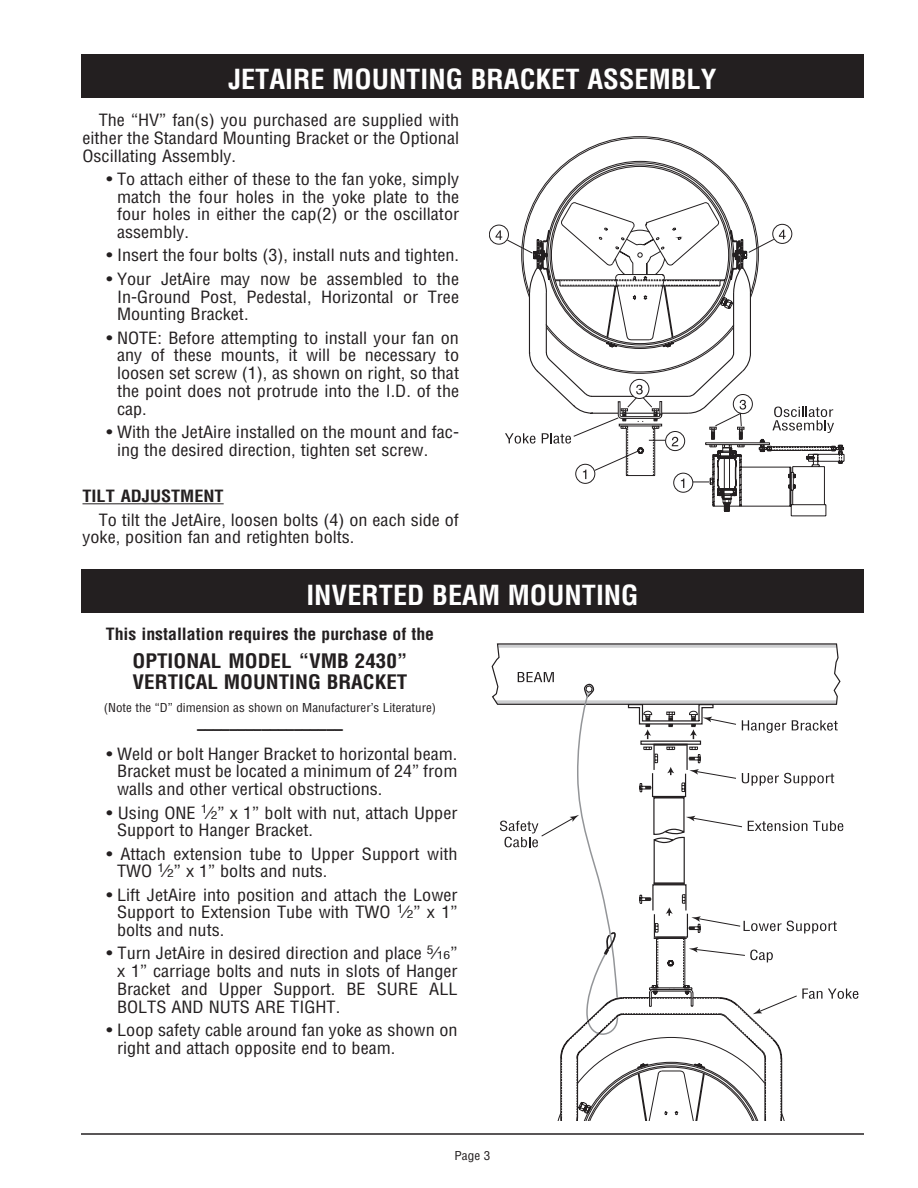
<style>
.page{position:relative;width:918px;height:1188px;background:#fff}
.page>*{position:absolute;margin:0;border:0;box-sizing:border-box;transform-origin:0 0}
.t1{font:700 condensed 27px "Helvetica";color:#fff;scale:1.05 1}
.t2{font:700 condensed 19.5px/21px "Helvetica";color:#231f20;scale:1.08 1}
.t3{font:condensed 16.5px/17.9px "Helvetica";color:#231f20;text-align:justify;scale:1.1 1}
.t4{font:700 condensed 16.5px "Helvetica";color:#231f20;scale:1.08 1}
.t5{font:700 condensed 16.5px "Helvetica";color:#231f20;scale:1.1 1}
.t6{font:700 condensed 15.75px "Helvetica";color:#231f20;scale:1.08 1}
.t7{font:condensed 12px "Helvetica";color:#231f20;scale:1.08 1}
.t8{font:condensed 12px "Helvetica";color:#231f20;scale:1.1 1}
.s1{font-size:10.8px}
</style>
<div class="page">
<div style="left:81px;top:54px;width:783px;height:43px;background:#231f20"></div>
<div style="left:81px;top:570px;width:783px;height:43px;background:#231f20"></div>
<hr style="left:82px;top:503px;width:142px;height:1px;background:#231f20">
<svg style="left:533px;top:137px;width:214px;height:65px"></svg>
<div style="left:489px;top:225px;width:20px;height:20px;border:1px solid #231f20;border-radius:50%"></div>
<svg style="left:496px;top:202px;width:348px;height:314px"></svg>
<svg style="left:492px;top:643px;width:347px;height:59px"></svg>
<svg style="left:495px;top:672px;width:363px;height:448px"></svg>
<hr style="left:81px;top:1133px;width:783px;height:2px;background:#231f20">
<h1 class="t1" style="left:228px;top:63px;width:466px">JETAIRE MOUNTING BRACKET ASSEMBLY</h1>
<p class="t3" style="left:82px;top:111px;width:344px;text-indent:16px">The “HV” fan(s) you purchased are supplied with either the Standard Mounting Bracket or the Optional Oscillating Assembly.</p>
<p class="t3" style="left:117px;top:170px;width:313px;text-indent:-10px">• To attach either of these to the fan yoke, simply match the four holes in the yoke plate to the four holes in either the cap(2) or the oscillator assembly.</p>
<p class="t3" style="left:107px;top:246px;width:322px">• Insert the four bolts (3), install nuts and tighten.</p>
<p class="t3" style="left:117px;top:269px;width:312px;text-indent:-10px">• Your JetAire may now be assembled to the In-Ground Post, Pedestal, Horizontal or Tree Mounting Bracket.</p>
<p class="t3" style="left:117px;top:328px;width:312px;text-indent:-10px">• Note: Before attempting to install your fan on any of these mounts, it will be necessary to loosen set screw (1), as shown on right, so that the point does not protrude into the I.D. of the cap.</p>
<p class="t3" style="left:117px;top:423px;width:312px;text-indent:-10px">• With the JetAire installed on the mount and fac&shy;ing the desired direction, tighten set screw.</p>
<p class="t5" style="left:82px;top:486px;width:130px">TILT ADJUSTMENT</p>
<p class="t3" style="left:82px;top:510px;width:344px;text-indent:16px">To tilt the JetAire, loosen bolts (4) on each side of yoke, position fan and retighten bolts.</p>
<h1 class="t1" style="left:306px;top:579px;width:318px">INVERTED BEAM MOUNTING</h1>
<p class="t4" style="left:106px;top:624px;width:306px">This installation requires the purchase of the</p>
<p class="t2" style="left:133px;top:650px;width:256px">OPTIONAL MODEL “VMB 2430”<br>VERTICAL MOUNTING BRACKET</p>
<p class="t7" style="left:104px;top:700px;width:309px">(Note the “D” dimension as shown on Manufacturer’s Literature)</p>
<p class="t6" style="left:197px;top:720px;width:137px">––––––––––––––––––</p>
<p class="t3" style="left:117px;top:744px;width:311px;text-indent:-10px">• Weld or bolt Hanger Bracket to horizontal beam.<br>Bracket must be located a minimum of 24” from walls and other vertical obstructions.</p>
<p class="t3" style="left:117px;top:803px;width:311px;text-indent:-10px">• Using ONE <sup>1</sup>⁄<span class="s1">2</span>” x 1” bolt with nut, attach Upper<br>Support to Hanger Bracket.</p>
<p class="t3" style="left:117px;top:844px;width:311px;text-indent:-10px">• Attach extension tube to Upper Support with<br>TWO <sup>1</sup>⁄<span class="s1">2</span>” x 1” bolts and nuts.</p>
<p class="t3" style="left:117px;top:885px;width:311px;text-indent:-10px">• Lift JetAire into position and attach the Lower Support to Extension Tube with TWO <sup>1</sup>⁄<span class="s1">2</span>” x 1” bolts and nuts.</p>
<p class="t3" style="left:117px;top:944px;width:311px;text-indent:-10px">• Turn JetAire in desired direction and place <sup>5</sup>⁄<span class="s1">16</span>” x 1” carriage bolts and nuts in slots of Hanger Bracket and Upper Support. BE SURE ALL BOLTS AND NUTS ARE TIGHT.</p>
<p class="t3" style="left:117px;top:1021px;width:311px;text-indent:-10px">• Loop safety cable around fan yoke as shown on right and attach opposite end to beam.</p>
<p class="t8" style="left:455px;top:1148px;width:34px">Page 3</p>
</div>
